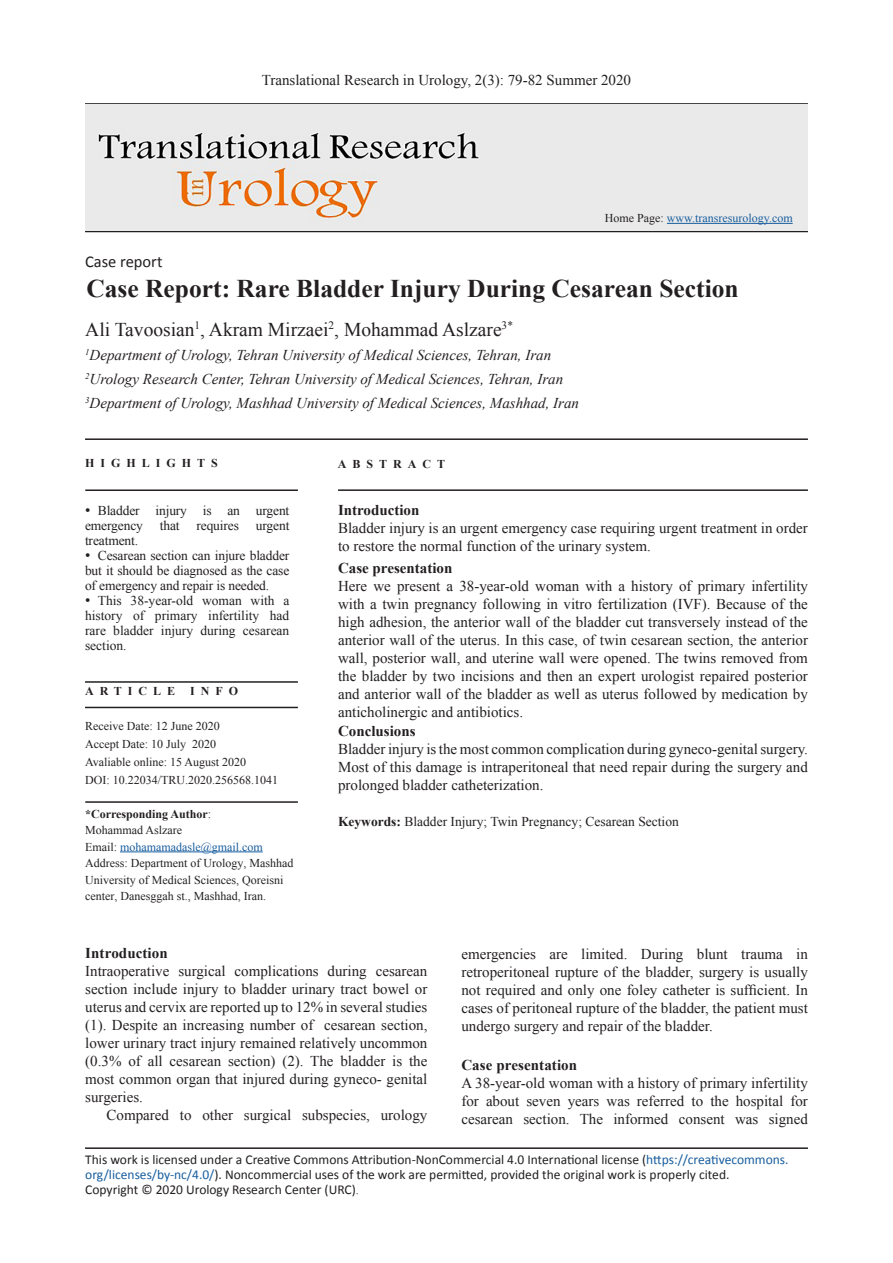
<style>
.page{position:relative;width:893px;height:1263px;background:#fff}
.page>*{position:absolute;margin:0;border:0;box-sizing:border-box;transform-origin:0 0}
.Title_Article{font:700 25.5px "Times New Roman";color:#231f20}
.t1{font:19.5px "Times New Roman";color:#231f20}
.Title_Article-2{font:16.5px "Calibri";color:#231f20}
.main-text{font:15px/18px "Times New Roman";color:#231f20;text-align:justify}
.t2{font:italic 15px "Times New Roman";color:#231f20}
.main-text-2{font:700 15px "Times New Roman";color:#231f20}
.header_of_context{font:700 15px "Times New Roman";letter-spacing:.005em;color:#231f20}
.main-text-3{font:13.5px/15px "Times New Roman";letter-spacing:-.01em;color:#231f20;text-align:justify}
.t3{font:13.5px/15px "Calibri";color:#231f20}
.t4{font:12px/16.5px "Times New Roman";color:#231f20}
.t5{font:12px "Times New Roman";color:#175d9e}
.t6{font:700 12px "Times New Roman";letter-spacing:.5em;color:#231f20}
.t7{font:700 12px "Times New Roman";color:#231f20}
.s1{color:#231f20}
.s2{font-size:15px}
.s3{font-weight:700}
.s4{font-weight:400}
.s5{color:#175d9e}
.s6{font-family:"Times New Roman";font-size:12px}
</style>
<div class="page">
<hr style="left:85px;top:231px;width:723px;height:1px;background:#231f20">
<hr style="left:85px;top:103px;width:723px;height:2px;background:#231f20">
<img style="left:85px;top:105px;width:723px;height:126px">
<hr style="left:667px;top:223px;width:126px;height:1px;background:#175d9e">
<hr style="left:85px;top:489px;width:213px;height:2px;background:#231f20">
<hr style="left:85px;top:801px;width:213px;height:2px;background:#231f20">
<hr style="left:338px;top:489px;width:470px;height:2px;background:#231f20">
<hr style="left:85px;top:438px;width:723px;height:2px;background:#231f20">
<hr style="left:85px;top:707px;width:213px;height:1px;background:#231f20">
<hr style="left:85px;top:681px;width:213px;height:2px;background:#231f20">
<hr style="left:85px;top:1147px;width:723px;height:2px;background:#231f20">
<hr style="left:120px;top:851px;width:143px;height:1px;background:#175d9e">
<p class="main-text" style="left:262px;top:71px;width:371px">Translational Research in Urology, 2(3): 79-82 Summer 2020</p>
<p class="Title_Article-2" style="left:85px;top:251px;width:79px">Case report</p>
<p class="t5" style="left:605px;top:210px;width:189px"><span class="s1">Home Page:</span> www.transresurology.com</p>
<p class="Title_Article" style="left:86px;top:271px;width:654px">Case Report: Rare Bladder Injury During Cesarean Section</p>
<p class="t1" style="left:85px;top:316px;width:429px">Ali Tavoosian<sup>1</sup>, Akram Mirzaei<sup>2</sup>, Mohammad Aslzare<sup>3*</sup></p>
<p class="t2" style="left:85px;top:344px;width:467px"><sup>1</sup>Department of Urology, Tehran University of Medical Sciences, Tehran, Iran</p>
<p class="t2" style="left:85px;top:368px;width:479px"><sup>2</sup>Urology Research Center, Tehran University of Medical Sciences, Tehran, Iran</p>
<p class="t2" style="left:85px;top:392px;width:495px"><sup>3</sup>Department of Urology, Mashhad University of Medical Sciences, Mashhad, Iran</p>
<p class="t6" style="left:85px;top:455px;width:134px">HIGHLIGHTS</p>
<p class="t6" style="left:338px;top:455px;width:109px">ABSTRACT</p>
<p class="main-text-3" style="left:85px;top:502px;width:206px"><span class="s2">•</span> Bladder injury is an urgent emergency that requires urgent treatment.</p>
<p class="main-text-3" style="left:85px;top:547px;width:206px"><span class="s2">•</span> Cesarean section can injure bladder but it should be diagnosed as the case of emergency and repair is needed.</p>
<p class="main-text-3" style="left:85px;top:592px;width:206px"><span class="s2">•</span> This 38-year-old woman with a history of primary infertility had rare bladder injury during cesarean section.</p>
<p class="t6" style="left:85px;top:683px;width:92px">ARTICLE</p>
<p class="t6" style="left:190px;top:683px;width:49px">INFO</p>
<p class="main-text-2" style="left:338px;top:499px;width:83px">Introduction</p>
<p class="main-text" style="left:338px;top:519px;width:471px">Bladder injury is an urgent emergency case requiring urgent treatment in order to restore the normal function of the urinary system.</p>
<p class="main-text-2" style="left:338px;top:558px;width:116px">Case presentation</p>
<p class="main-text" style="left:338px;top:577px;width:471px">Here we present a 38-year-old woman with a history of primary infertility with a twin pregnancy following in vitro fertilization (IVF). Because of the high adhesion, the anterior wall of the bladder cut transversely instead of the anterior wall of the uterus. In this case, of twin cesarean section, the anterior wall, posterior wall, and uterine wall were opened. The twins removed from the bladder by two incisions and then an expert urologist repaired posterior and anterior wall of the bladder as well as uterus followed by medication by anticholinergic and antibiotics.</p>
<p class="main-text-2" style="left:338px;top:721px;width:79px">Conclusions</p>
<p class="main-text" style="left:338px;top:740px;width:471px">Bladder injury is the most common complication during gyneco-genital surgery.<br>Most of this damage is intraperitoneal that need repair during the surgery and prolonged bladder catheterization.</p>
<p class="main-text-3" style="left:338px;top:814px;width:342px"><span class="s3">Keywords:</span> Bladder Injury; Twin Pregnancy; Cesarean Section</p>
<p class="t4" style="left:85px;top:717px;width:136px">Receive Date: 12 June 2020</p>
<p class="t4" style="left:85px;top:735px;width:132px">Accept Date: 10 July 2020</p>
<p class="t4" style="left:85px;top:753px;width:163px">Avaliable online: 15 August 2020</p>
<p class="t4" style="left:85px;top:771px;width:194px">DOI: 10.22034/TRU.2020.256568.1041</p>
<p class="t7" style="left:85px;top:805px;width:128px">*Corresponding Author<span class="s4">:</span></p>
<p class="t4" style="left:85px;top:822px;width:98px">Mohammad Aslzare</p>
<p class="t5" style="left:85px;top:838px;width:179px"><span class="s1">Email:</span> mohamamadasle@gmail.com</p>
<p class="t4" style="left:85px;top:855px;width:210px">Address: Department of Urology, Mashhad<br>University of Medical Sciences, Qoreisni center, Danesggah st., Mashhad, Iran.</p>
<p class="header_of_context" style="left:85px;top:943px;width:84px">Introduction</p>
<p class="main-text" style="left:85px;top:962px;width:344px">Intraoperative surgical complications during cesarean section include injury to bladder urinary tract bowel or uterus and cervix are reported up to 12% in several studies (1). Despite an increasing number of cesarean section, lower urinary tract injury remained relatively uncommon (0.3% of all cesarean section) (2). The bladder is the most common organ that injured during gyneco- genital surgeries.</p>
<p class="main-text" style="left:107px;top:1106px;width:322px">Compared to other surgical subspecies, urology</p>
<p class="main-text" style="left:461px;top:944px;width:348px">emergencies are limited. During blunt trauma in retroperitoneal rupture of the bladder, surgery is usually not required and only one foley catheter is sufficient. In cases of peritoneal rupture of the bladder, the patient must undergo surgery and repair of the bladder.</p>
<p class="header_of_context" style="left:461px;top:1054px;width:117px">Case presentation</p>
<p class="main-text" style="left:461px;top:1074px;width:348px">A 38-year-old woman with a history of primary infertility for about seven years was referred to the hospital for cesarean section. The informed consent was signed</p>
<p class="t3" style="left:85px;top:1152px;width:705px">This work is licensed under a Creative Commons Attribution-NonCommercial 4.0 International license (<span class="s5">https://creativecommons. org/licenses/by-nc/4.0/</span>). Noncommercial uses of the work are permitted, provided the original work is properly cited.</p>
<p class="t3" style="left:85px;top:1182px;width:275px">Copyright © 2020 Urology Research Center (URC)<span class="s6">.</span></p>
</div>
